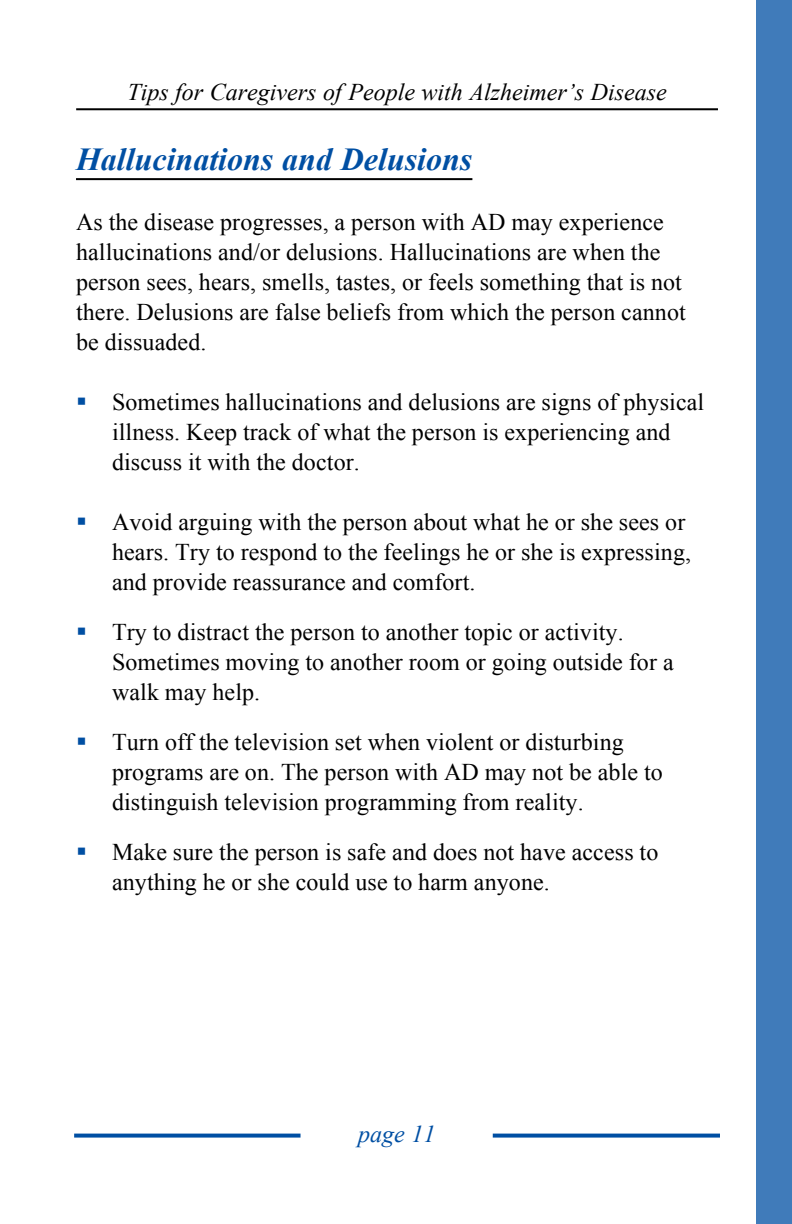
<style>
.page{position:relative;width:792px;height:1224px;background:#fff}
.page>*{position:absolute;margin:0;border:0;box-sizing:border-box;transform-origin:0 0}
.t1{font:italic 700 32px "Times New Roman";color:#004fa3}
.t2{font:24px/30px "Times New Roman";letter-spacing:.005em;color:#000}
.t3{font:italic 24px "Times New Roman";color:#000}
.t4{font:italic 24px "Times New Roman";color:#004fa3}
.s1{color:#004fa3}
</style>
<div class="page">
<hr style="left:76px;top:178px;width:396px;height:2px;background:#000">
<svg style="left:74px;top:1134px;width:227px;height:4px"></svg>
<svg style="left:493px;top:1134px;width:227px;height:4px"></svg>
<hr style="left:76px;top:108px;width:642px;height:2px;background:#000">
<div style="left:756px;top:0;width:36px;height:1224px;background:#407bba"></div>
<p class="t3" style="left:127px;top:76px;width:541px">Tips for Caregivers of People with Alzheimer’s Disease</p>
<h1 class="t1" style="left:76px;top:137px;width:398px">Hallucinations and Delusions</h1>
<p class="t2" style="left:76px;top:207px;width:611px">As the disease progresses, a person with AD may experience hallucinations and/or delusions. Hallucinations are when the person sees, hears, smells, tastes, or feels something that is not there. Delusions are false beliefs from which the person cannot be dissuaded.</p>
<p class="t2" style="left:112px;top:387px;width:594px;text-indent:-36px"><span class="s1">▪</span> Sometimes hallucinations and delusions are signs of physical illness. Keep track of what the person is experiencing and discuss it with the doctor.</p>
<p class="t2" style="left:112px;top:507px;width:581px;text-indent:-36px"><span class="s1">▪</span> Avoid arguing with the person about what he or she sees or hears. Try to respond to the feelings he or she is expressing, and provide reassurance and comfort.</p>
<p class="t2" style="left:112px;top:617px;width:563px;text-indent:-36px"><span class="s1">▪</span> Try to distract the person to another topic or activity.<br>Sometimes moving to another room or going outside for a walk may help.</p>
<p class="t2" style="left:112px;top:727px;width:552px;text-indent:-36px"><span class="s1">▪</span> Turn off the television set when violent or disturbing programs are on. The person with AD may not be able to distinguish television programming from reality.</p>
<p class="t2" style="left:112px;top:837px;width:548px;text-indent:-36px"><span class="s1">▪</span> Make sure the person is safe and does not have access to anything he or she could use to harm anyone.</p>
<p class="t4" style="left:358px;top:1117px;width:79px">page 11</p>
</div>
